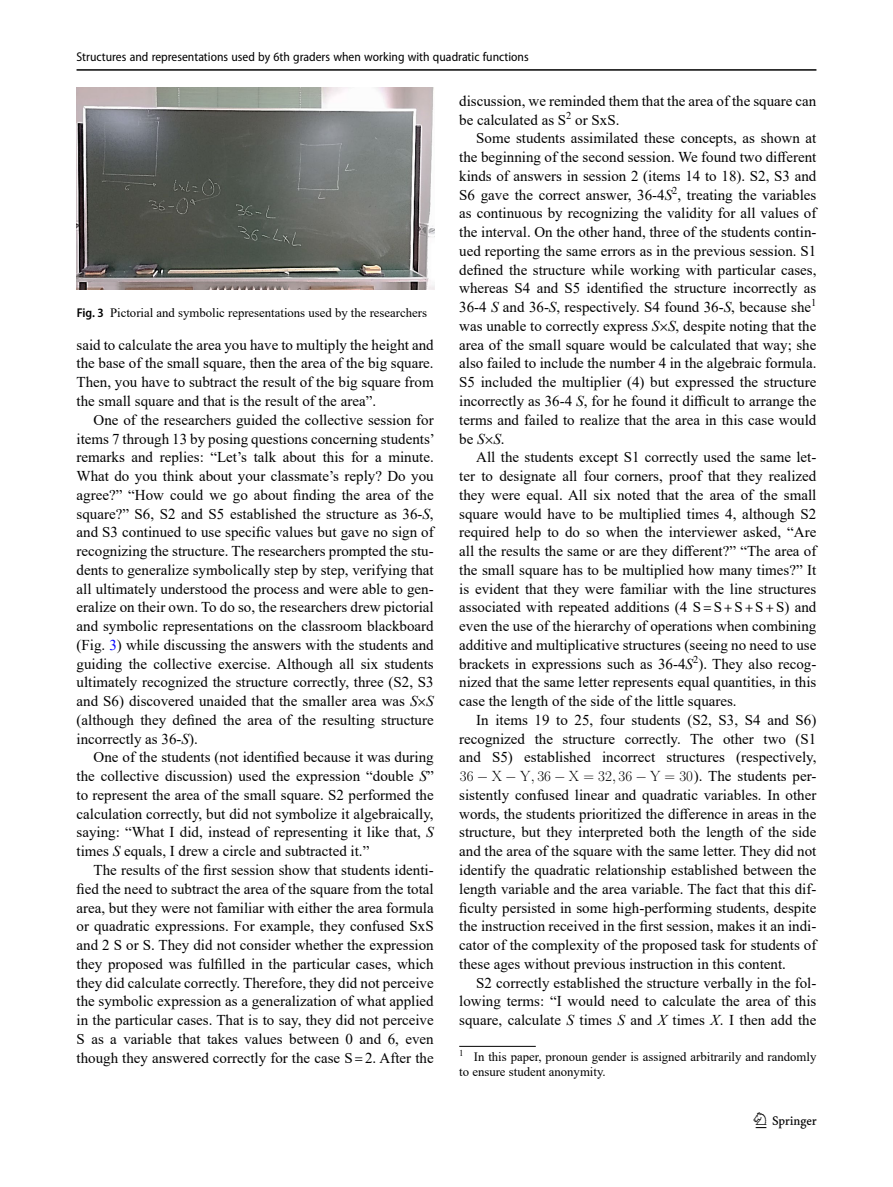
<style>
.page{position:relative;width:893px;height:1187px;background:#fff}
.page>*{position:absolute;margin:0;border:0;box-sizing:border-box;transform-origin:0 0}
.t1{font:22.5px "Springnew";color:#000}
.Body_Text_Indent{font:15px/18.8px "Times New Roman PSMT2";color:#000;text-align:justify}
.Footnote{font:12.75px/15px "Times New Roman PSMT2";color:#000}
.t2{font:semi-condensed 12.75px "Myriad Pro";color:#000}
.Figure_Caption{font:12.75px "Times New Roman PSMT2";color:#000}
.s1{font-family:"Times New Roman"}
.s2{font-family:"Times New Roman";font-style:italic}
.s3{font-family:"Minion Pro"}
.s4{font-family:"CMR17";font-size:14.85px}
.s5{font-family:"CMSY10";font-size:14.85px}
.s6{font-family:"CMMI12";font-size:14.85px}
.s7{font-family:"Myriad Pro";font-weight:600;font-stretch:semi-condensed}
.s8{color:#00f}
</style>
<div class="page">
<hr style="left:77px;top:69px;width:739px;height:2px;background:#000">
<hr style="left:459px;top:1045px;width:77px;height:1px;background:#000">
<img style="left:77px;top:87px;width:357px;height:202px">
<p class="t2" style="left:77px;top:49px;width:454px">Structures and representations used by 6th graders when working with quadratic functions</p>
<p class="Body_Text_Indent" style="left:459px;top:91px;width:359px">discussion, we reminded them that the area of the square can be calculated as S<sup>2</sup> or SxS.</p>
<p class="Body_Text_Indent" style="left:459px;top:128px;width:359px;text-indent:17px">Some students assimilated these concepts, as shown at <span class="s1">the beginning of the second session. We found two different </span>kinds of answers in session 2 (items 14 to 18). S2, S3 and S6 gave the correct answer, 36-4<span class="s2">S</span><sup>2</sup>, treating the variables as continuous by recognizing the validity for all values of the interval. On the other hand, three of the students contin&shy;ued reporting the same errors as in the previous session. S1 <span class="s1">defined the structure while working with particular cases, whereas S4 and S5 identified the structure incorrectly as </span>36-4 <span class="s2">S</span> and 36-<span class="s2">S</span>, respectively. S4 found 36-<span class="s2">S</span>, because she<sup>1 </sup>was unable to correctly express <span class="s2">S</span><span class="s3">×</span><span class="s2">S</span>, despite noting that the area of the small square would be calculated that way; she also failed to include the number 4 in the algebraic formula.<br>S5 included the multiplier (4) but expressed the structure incorrectly as 36-4 <span class="s2">S</span><span class="s1">, for he found it difficult to arrange the </span>terms and failed to realize that the area in this case would be <span class="s2">S</span><span class="s3">×</span><span class="s2">S</span>.</p>
<p class="Body_Text_Indent" style="left:459px;top:447px;width:359px;text-indent:17px">All the students except S1 correctly used the same let&shy;ter to designate all four corners, proof that they realized they were equal. All six noted that the area of the small square would have to be multiplied times 4, although S2 required help to do so when the interviewer asked, “Are <span class="s1">all the results the same or are they different?” “The area of </span>the small square has to be multiplied how many times?” It is evident that they were familiar with the line structures associated with repeated additions (4 S<span class="s3">=</span>S<span class="s3">+</span>S<span class="s3">+</span>S<span class="s3">+</span>S) and even the use of the hierarchy of operations when combining additive and multiplicative structures (seeing no need to use brackets in expressions such as 36-4<span class="s2">S</span><sup>2</sup>). They also recog&shy;nized that the same letter represents equal quantities, in this case the length of the side of the little squares.</p>
<p class="Body_Text_Indent" style="left:459px;top:710px;width:359px;text-indent:17px">In items 19 to 25, four students (S2, S3, S4 and S6) recognized the structure correctly. The other two (S1 and S5) established incorrect structures (respectively,</p>
<p class="Body_Text_Indent" style="left:460px;top:766px;width:358px"><span class="s4">36</span> <span class="s5">−</span> <span class="s4">X</span> <span class="s5">−</span> <span class="s4">Y</span><span class="s6">,</span> <span class="s4">36</span> <span class="s5">−</span> <span class="s4">X = 32</span><span class="s6">,</span> <span class="s4">36</span> <span class="s5">−</span> <span class="s4">Y = 30</span>). The students per-</p>
<p class="Body_Text_Indent" style="left:459px;top:785px;width:359px">sistently confused linear and quadratic variables. In other <span class="s1">words, the students prioritized the difference in areas in the </span>structure, but they interpreted both the length of the side and the area of the square with the same letter. They did not identify the quadratic relationship established between the length variable and the area variable. The fact that this dif&shy;<span class="s1">ficulty persisted in some high-performing students, despite the instruction received in the first session, makes it an indi&shy;</span>cator of the complexity of the proposed task for students of these ages without previous instruction in this content.</p>
<p class="Body_Text_Indent" style="left:459px;top:972px;width:359px;text-indent:17px">S2 correctly established the structure verbally in the fol&shy;lowing terms: “I would need to calculate the area of this square, calculate <span class="s2">S</span> times <span class="s2">S</span> and <span class="s2">X</span> times <span class="s2">X</span>. I then add the</p>
<p class="Footnote" style="left:459px;top:1049px;width:359px"><sup>1</sup> In this paper, pronoun gender is assigned arbitrarily and randomly to ensure student anonymity.</p>
<p class="Figure_Caption" style="left:77px;top:303px;width:352px"><span class="s7">Fig. 3</span> Pictorial and symbolic representations used by the researchers</p>
<p class="Body_Text_Indent" style="left:77px;top:335px;width:359px">said to calculate the area you have to multiply the height and the base of the small square, then the area of the big square.<br>Then, you have to subtract the result of the big square from the small square and that is the result of the area”.</p>
<p class="Body_Text_Indent" style="left:77px;top:410px;width:360px;text-indent:17px">One of the researchers guided the collective session for items 7 through 13 by posing questions concerning students’ remarks and replies: “Let’s talk about this for a minute.<br>What do you think about your classmate’s reply? Do you <span class="s1">agree?” “How could we go about finding the area of the </span>square?” S6, S2 and S5 established the structure as 36-<span class="s2">S</span>, <span class="s1">and S3 continued to use specific values but gave no sign of </span>recognizing the structure. The researchers prompted the stu&shy;dents to generalize symbolically step by step, verifying that all ultimately understood the process and were able to gen&shy;eralize on their own. To do so, the researchers drew pictorial and symbolic representations on the classroom blackboard (Fig. <span class="s8">3</span>) while discussing the answers with the students and guiding the collective exercise. Although all six students ultimately recognized the structure correctly, three (S2, S3 and S6) discovered unaided that the smaller area was <span class="s2">S</span><span class="s3">×</span><span class="s2">S </span><span class="s1">(although they defined the area of the resulting structure </span>incorrectly as 36-<span class="s2">S</span>).</p>
<p class="Body_Text_Indent" style="left:77px;top:747px;width:359px;text-indent:17px"><span class="s1">One of the students (not identified because it was during </span>the collective discussion) used the expression “double <span class="s2">S</span>” to represent the area of the small square. S2 performed the calculation correctly, but did not symbolize it algebraically, saying: “What I did, instead of representing it like that, <span class="s2">S </span>times <span class="s2">S</span> equals, I drew a circle and subtracted it.”</p>
<p class="Body_Text_Indent" style="left:77px;top:860px;width:359px;text-indent:17px"><span class="s1">The results of the first session show that students identi&shy;fied the need to subtract the area of the square from the total </span>area, but they were not familiar with either the area formula or quadratic expressions. For example, they confused SxS and 2 S or S. They did not consider whether the expression <span class="s1">they proposed was fulfilled in the particular cases, which </span>they did calculate correctly. Therefore, they did not perceive the symbolic expression as a generalization of what applied in the particular cases. That is to say, they did not perceive S as a variable that takes values between 0 and 6, even though they answered correctly for the case S<span class="s3">=</span>2. After the</p>
<h1 class="t1" style="left:756px;top:1107px;width:63px">1 3</h1>
</div>
